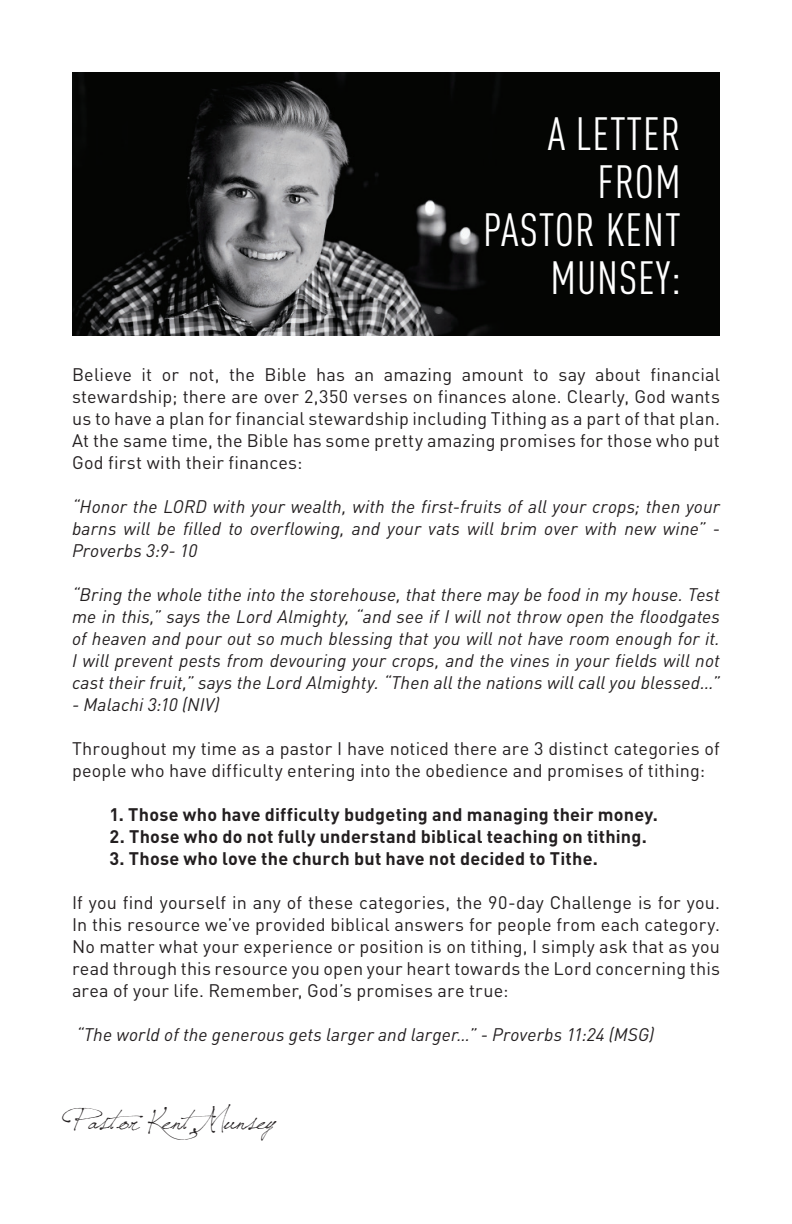
<style>
.page{position:relative;width:792px;height:1224px;background:#fff}
.page>*{position:absolute;margin:0;border:0;box-sizing:border-box;transform-origin:0 0}
.t1{font:condensed 46px/48px "DIN Pro";letter-spacing:.02em;color:#fff;text-align:right}
.t2{font:30px "Jellyka Saint Andrews Queen";letter-spacing:.005em;color:#231f20}
.t3{font:18px/22px "DIN Pro";letter-spacing:.01em;color:#231f20;text-align:justify}
.t4{font:italic 18px/22px "DIN Pro";letter-spacing:.01em;color:#231f20;text-align:justify}
.t5{font:700 18px "DIN Pro";letter-spacing:.015em;color:#231f20}
</style>
<div class="page">
<img style="left:72px;top:72px;width:648px;height:264px">
<h1 class="t1" style="left:483px;top:106px;width:199px">A LETTER<br>FROM<br>PASTOR KENT<br>MUNSEY:</h1>
<p class="t3" style="left:72px;top:362px;width:650px">Believe it or not, the Bible has an amazing amount to say about financial stewardship; there are over 2,350 verses on finances alone. Clearly, God wants us to have a plan for financial stewardship including Tithing as a part of that plan.<br>At the same time, the Bible has some pretty amazing promises for those who put God first with their finances:</p>
<p class="t4" style="left:72px;top:494px;width:650px">“Honor the LORD with your wealth, with the first-fruits of all your crops; then your barns will be filled to overflowing, and your vats will brim over with new wine” - Proverbs 3:9- 10</p>
<p class="t4" style="left:72px;top:582px;width:649px">“Bring the whole tithe into the storehouse, that there may be food in my house. Test me in this,” says the Lord Almighty, “and see if I will not throw open the floodgates of heaven and pour out so much blessing that you will not have room enough for it.<br>I will prevent pests from devouring your crops, and the vines in your fields will not cast their fruit,” says the Lord Almighty. “Then all the nations will call you blessed...”</p>
<p class="t4" style="left:72px;top:692px;width:149px">- Malachi 3:10 (NIV)</p>
<p class="t3" style="left:72px;top:736px;width:649px">Throughout my time as a pastor I have noticed there are 3 distinct categories of people who have difficulty entering into the obedience and promises of tithing:</p>
<p class="t5" style="left:110px;top:799px;width:550px">1. Those who have difficulty budgeting and managing their money.</p>
<p class="t5" style="left:110px;top:821px;width:539px">2. Those who do not fully understand biblical teaching on tithing.</p>
<p class="t5" style="left:110px;top:843px;width:490px">3. Those who love the church but have not decided to Tithe.</p>
<p class="t3" style="left:72px;top:890px;width:650px">If you find yourself in any of these categories, the 90-day Challenge is for you.<br>In this resource we’ve provided biblical answers for people from each category.<br>No matter what your experience or position is on tithing, I simply ask that as you read through this resource you open your heart towards the Lord concerning this area of your life. Remember, God’s promises are true:</p>
<p class="t4" style="left:76px;top:1022px;width:579px">“The world of the generous gets larger and larger…” - Proverbs 11:24 (MSG)</p>
<h2 class="t2" style="left:72px;top:1101px;width:201px">Pastor KentMunsey</h2>
</div>
